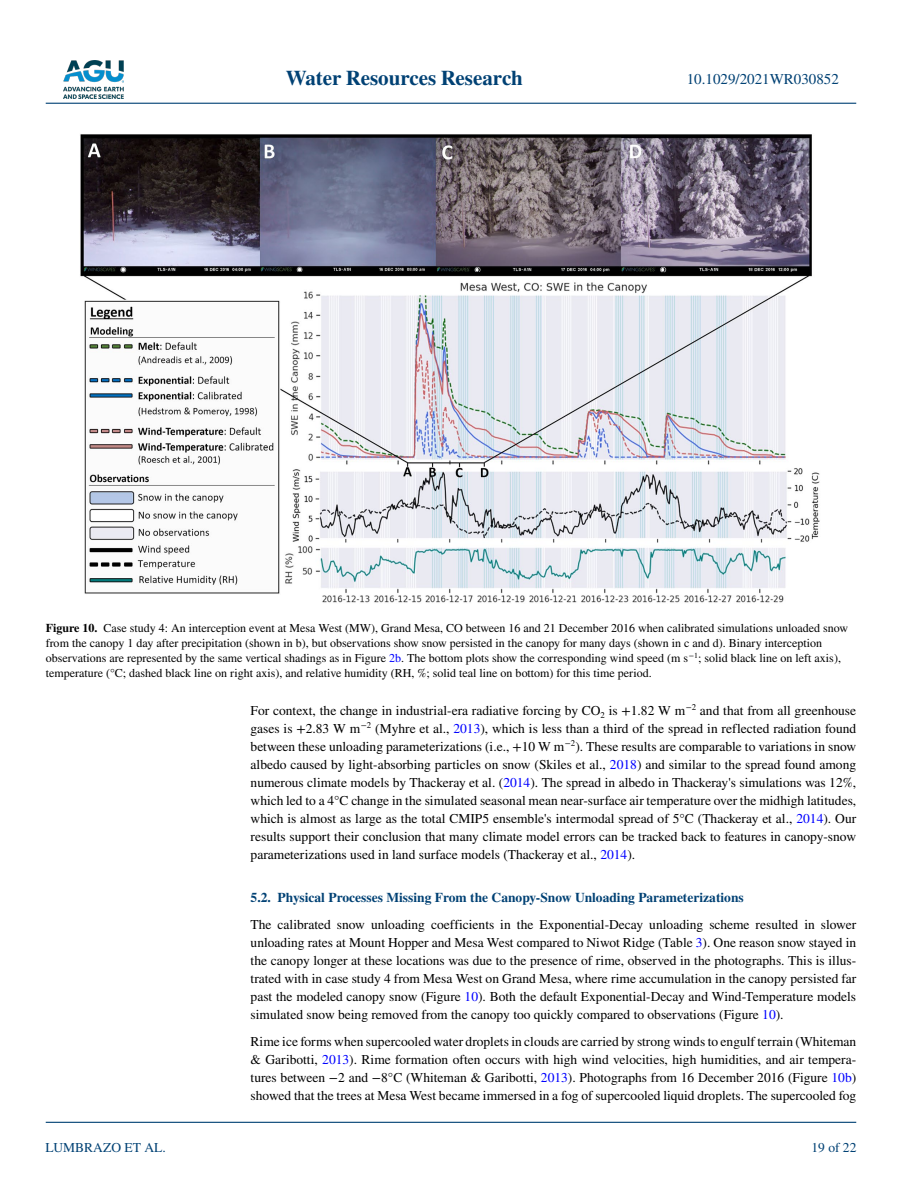
<style>
.page{position:relative;width:902px;height:1183px;background:#fff}
.page>*{position:absolute;margin:0;border:0;box-sizing:border-box;transform-origin:0 0}
.t1{font:700 21px "STIX";color:#004174}
.t2{font:15px "STIX";color:#004174}
.t3{font:13.5px/18px "STIX";color:#000;text-align:justify}
.t4{font:700 13.5px "STIX";color:#004174}
.t5{font:13.5px "STIX";color:#004174}
.t6{font:12px/15px "STIX";color:#000}
.s1{font-weight:700}
.s2{color:#00f}
</style>
<div class="page">
<img style="left:63px;top:60px;width:60px;height:39px">
<hr style="left:46px;top:103px;width:810px;height:1px;background:#004174">
<hr style="left:46px;top:1121px;width:810px;height:1px;background:#004174">
<img style="left:80px;top:134px;width:740px;height:469px">
<h1 class="t1" style="left:285px;top:66px;width:239px">Water Resources Research</h1>
<p class="t2" style="left:686px;top:69px;width:154px">10.1029/2021WR030852</p>
<p class="t6" style="left:46px;top:621px;width:803px"><span class="s1">Figure 10.</span> Case study 4: An interception event at Mesa West (MW), Grand Mesa, CO between 16 and 21 December 2016 when calibrated simulations unloaded snow from the canopy 1 day after precipitation (shown in b), but observations show snow persisted in the canopy for many days (shown in c and d). Binary interception observations are represented by the same vertical shadings as in Figure <span class="s2">2b</span>. The bottom plots show the corresponding wind speed (m s<sup>−1</sup>; solid black line on left axis), temperature (°C; dashed black line on right axis), and relative humidity (RH, %; solid teal line on bottom) for this time period.</p>
<p class="t5" style="left:45px;top:1138px;width:122px">LUMBRAZO ET AL.</p>
<p class="t3" style="left:250px;top:701px;width:607px">For context, the change in industrial-era radiative forcing by CO<sub>2</sub> is +1.82 W m<sup>−2</sup> and that from all greenhouse gases is +2.83 W m<sup>−2</sup> (Myhre et al., <span class="s2">2013</span>), which is less than a third of the spread in reflected radiation found between these unloading parameterizations (i.e., +10 W m<sup>−2</sup>). These results are comparable to variations in snow albedo caused by light-absorbing particles on snow (Skiles et al., <span class="s2">2018</span>) and similar to the spread found among numerous climate models by Thackeray et al. (<span class="s2">2014</span>). The spread in albedo in Thackeray's simulations was 12%, which led to a 4°C change in the simulated seasonal mean near-surface air temperature over the midhigh latitudes, which is almost as large as the total CMIP5 ensemble's intermodal spread of 5°C (Thackeray et al., <span class="s2">2014</span>). Our results support their conclusion that many climate model errors can be tracked back to features in canopy-snow parameterizations used in land surface models (Thackeray et al., <span class="s2">2014</span>).</p>
<p class="t4" style="left:250px;top:889px;width:494px">5.2. Physical Processes Missing From the Canopy-Snow Unloading Parameterizations</p>
<p class="t3" style="left:250px;top:916px;width:607px">The calibrated snow unloading coefficients in the Exponential-Decay unloading scheme resulted in slower unloading rates at Mount Hopper and Mesa West compared to Niwot Ridge (Table <span class="s2">3</span>). One reason snow stayed in the canopy longer at these locations was due to the presence of rime, observed in the photographs. This is illus&shy;trated with in case study 4 from Mesa West on Grand Mesa, where rime accumulation in the canopy persisted far past the modeled canopy snow (Figure <span class="s2">10</span>). Both the default Exponential-Decay and Wind-Temperature models simulated snow being removed from the canopy too quickly compared to observations (Figure <span class="s2">10</span>).</p>
<p class="t3" style="left:250px;top:1033px;width:607px">Rime ice forms when supercooled water droplets in clouds are carried by strong winds to engulf terrain (Whiteman &amp; Garibotti, <span class="s2">2013</span>). Rime formation often occurs with high wind velocities, high humidities, and air tempera&shy;tures between −2 and −8°C (Whiteman &amp; Garibotti, <span class="s2">2013</span>). Photographs from 16 December 2016 (Figure <span class="s2">10b</span>) showed that the trees at Mesa West became immersed in a fog of supercooled liquid droplets. The supercooled fog</p>
<p class="t5" style="left:811px;top:1138px;width:46px">19 of 22</p>
</div>
